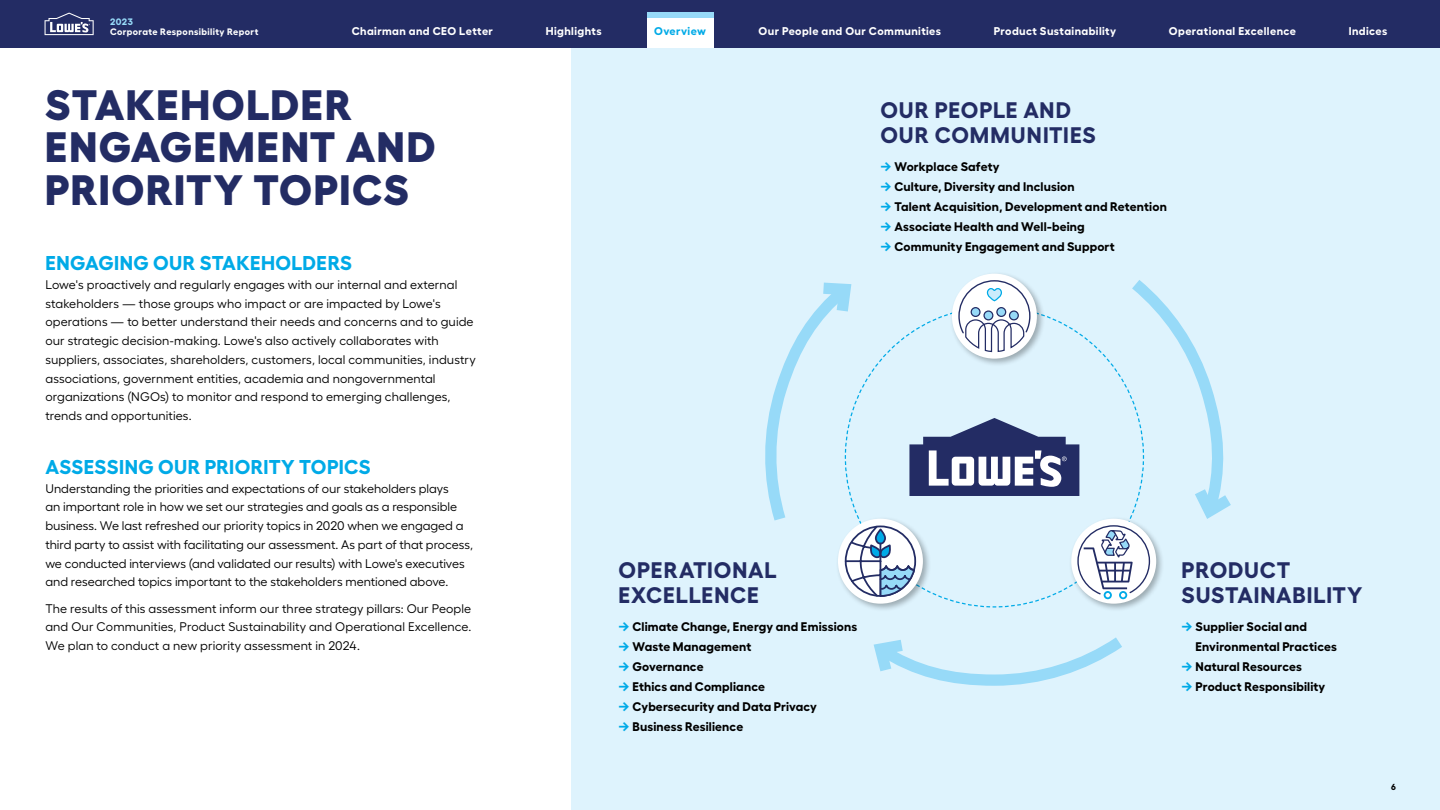
<style>
.page{position:relative;width:1440px;height:810px;background:#fff}
.page>*{position:absolute;margin:0;border:0;box-sizing:border-box;transform-origin:0 0}
.t1{font:800 42.5px/42.5px "Fellix";letter-spacing:.035em;color:#232c64}
.t2{font:700 22.5px/25px "Fellix";letter-spacing:.035em;color:#232c64}
.t3{font:700 20px "Fellix";letter-spacing:.015em;color:#00aae7}
.t4{font:12.5px/18.8px "Fellix";color:#000}
.t5{font:700 12.5px/20px "Fellix";letter-spacing:.01em;color:#000}
.t6{font:700 11.25px "Fellix";letter-spacing:.035em;color:#fff}
.t7{font:700 11.25px "Fellix";letter-spacing:.03em;color:#00aae7}
.t8{font:700 9.38px "Fellix";letter-spacing:.04em;color:#fff}
.t9{font:700 9.38px "Fellix";color:#97daf8}
.t10{font:700 8.75px "Fellix";color:#000}
.s1{font-size:13.75px;color:#00aae7}
</style>
<div class="page">
<div style="left:572px;top:48px;width:868px;height:762px;background:#def3fd"></div>
<div style="left:836px;top:516px;width:96px;height:96px;background:#000;opacity:.3"></div>
<svg style="left:873px;top:637px;width:249px;height:49px"></svg>
<div style="left:1069px;top:516px;width:96px;height:96px;background:#000;opacity:.3"></div>
<svg style="left:765px;top:274px;width:466px;height:334px"></svg>
<div style="left:0;top:0;width:1440px;height:48px;background:#232c64"></div>
<div style="left:647px;top:13px;width:66px;height:35px;background:#fff"></div>
<div style="left:647px;top:13px;width:66px;height:5px;background:#97daf8"></div>
<svg style="left:45px;top:13px;width:49px;height:22px"></svg>
<p class="t9" style="left:110px;top:14px;width:24px">2023</p>
<p class="t8" style="left:110px;top:24px;width:150px">Corporate Responsibility Report</p>
<p class="t6" style="left:352px;top:22px;width:143px">Chairman and CEO Letter</p>
<p class="t6" style="left:546px;top:22px;width:57px">Highlights</p>
<p class="t7" style="left:654px;top:22px;width:53px">Overview</p>
<p class="t6" style="left:759px;top:22px;width:184px">Our People and Our Communities</p>
<p class="t6" style="left:994px;top:22px;width:124px">Product Sustainability</p>
<p class="t6" style="left:1169px;top:22px;width:129px">Operational Excellence</p>
<p class="t6" style="left:1349px;top:22px;width:40px">Indices</p>
<h1 class="t1" style="left:45px;top:79px;width:392px">STAKEHOLDER<br>ENGAGEMENT AND<br>PRIORITY TOPICS</h1>
<h3 class="t3" style="left:46px;top:247px;width:308px">ENGAGING OUR STAKEHOLDERS</h3>
<p class="t4" style="left:45px;top:274px;width:432px">Lowe's proactively and regularly engages with our internal and external stakeholders — those groups who impact or are impacted by Lowe's operations — to better understand their needs and concerns and to guide our strategic decision-making. Lowe's also actively collaborates with suppliers, associates, shareholders, customers, local communities, industry associations, government entities, academia and nongovernmental organizations (NGOs) to monitor and respond to emerging challenges, trends and opportunities.</p>
<h3 class="t3" style="left:46px;top:451px;width:327px">ASSESSING OUR PRIORITY TOPICS</h3>
<p class="t4" style="left:45px;top:478px;width:429px">Understanding the priorities and expectations of our stakeholders plays<br>an important role in how we set our strategies and goals as a responsible business. We last refreshed our priority topics in 2020 when we engaged a third party to assist with facilitating our assessment. As part of that process, we conducted interviews (and validated our results) with Lowe's executives and researched topics important to the stakeholders mentioned above.</p>
<p class="t4" style="left:45px;top:598px;width:428px;text-align:justify">The results of this assessment inform our three strategy pillars: Our People and Our Communities, Product Sustainability and Operational Excellence.<br>We plan to conduct a new priority assessment in 2024.</p>
<h2 class="t2" style="left:881px;top:95px;width:217px">OUR PEOPLE AND<br>OUR COMMUNITIES</h2>
<p class="t5" style="left:880px;top:155px;width:121px"><span class="s1">→</span> Workplace Safety</p>
<p class="t5" style="left:880px;top:175px;width:196px"><span class="s1">→</span> Culture, Diversity and Inclusion</p>
<p class="t5" style="left:880px;top:195px;width:288px"><span class="s1">→</span> Talent Acquisition, Development and Retention</p>
<p class="t5" style="left:880px;top:215px;width:206px"><span class="s1">→</span> Associate Health and Well-being</p>
<p class="t5" style="left:880px;top:235px;width:236px"><span class="s1">→</span> Community Engagement and Support</p>
<h2 class="t2" style="left:619px;top:555px;width:160px">OPERATIONAL<br>EXCELLENCE</h2>
<p class="t5" style="left:618px;top:615px;width:240px"><span class="s1">→</span> Climate Change, Energy and Emissions</p>
<p class="t5" style="left:618px;top:635px;width:135px"><span class="s1">→</span> Waste Management</p>
<p class="t5" style="left:618px;top:655px;width:87px"><span class="s1">→</span> Governance</p>
<p class="t5" style="left:618px;top:675px;width:148px"><span class="s1">→</span> Ethics and Compliance</p>
<p class="t5" style="left:618px;top:695px;width:200px"><span class="s1">→</span> Cybersecurity and Data Privacy</p>
<p class="t5" style="left:618px;top:715px;width:126px"><span class="s1">→</span> Business Resilience</p>
<h2 class="t2" style="left:1182px;top:555px;width:182px">PRODUCT<br>SUSTAINABILITY</h2>
<p class="t5" style="left:1196px;top:615px;width:143px;text-indent:-14px"><span class="s1">→</span> Supplier Social and<br>Environmental Practices</p>
<p class="t5" style="left:1182px;top:655px;width:122px"><span class="s1">→</span> Natural Resources</p>
<p class="t5" style="left:1182px;top:675px;width:145px"><span class="s1">→</span> Product Responsibility</p>
<p class="t10" style="left:1391px;top:780px;width:6px">6</p>
</div>
